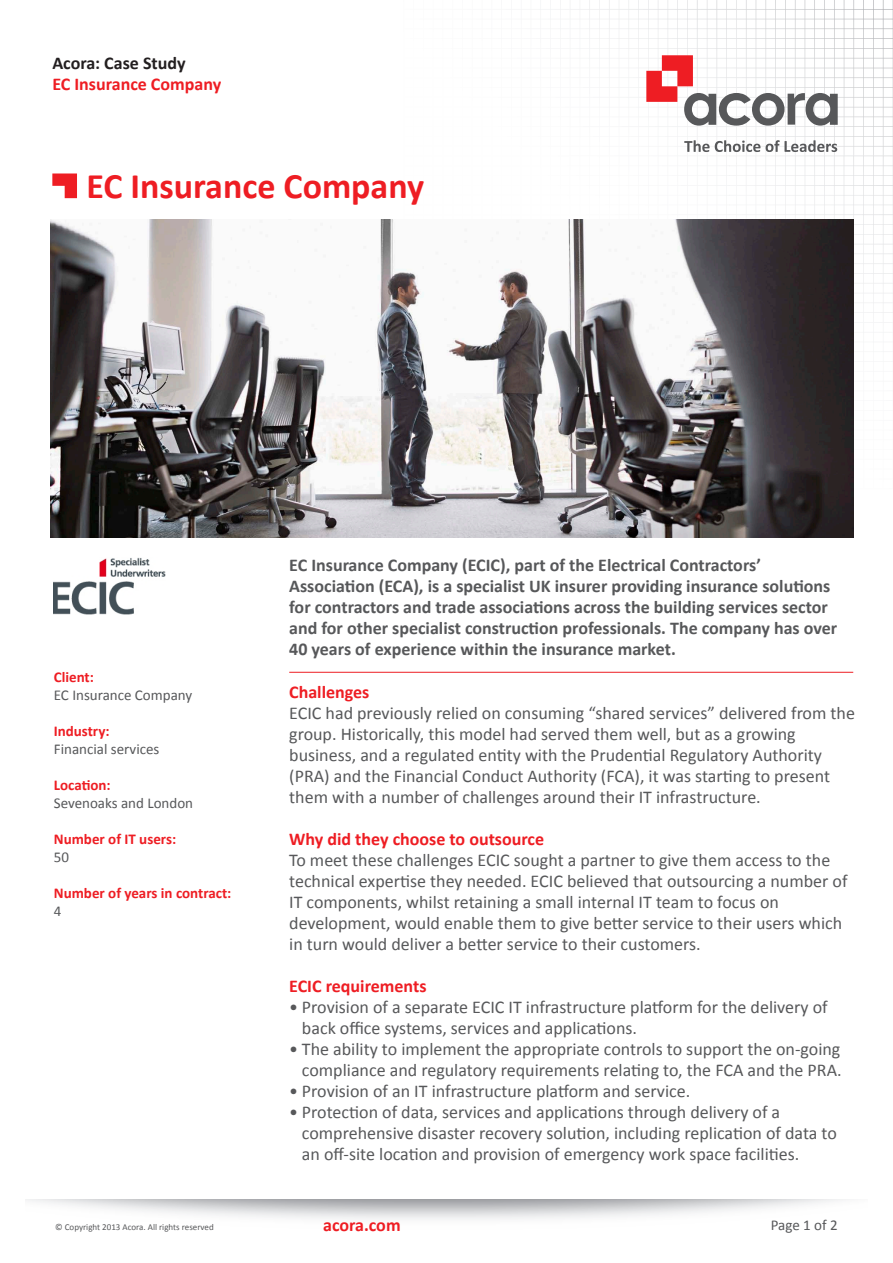
<style>
.page{position:relative;width:893px;height:1263px;background:#fff}
.page>*{position:absolute;margin:0;border:0;box-sizing:border-box;transform-origin:0 0}
.t1{font:700 36px "Calibri";color:#ee1d23}
.t2{font:18px/21px "Calibri";color:#57585a}
.t3{font:700 18px/21px "Calibri";color:#57585a}
.t4{font:700 18px/21px "Calibri";color:#ee1d23}
.t5{font:700 15px "Calibri";color:#ee1d23}
.t6{font:15px "Calibri";color:#57585a}
.t7{font:9px "Calibri";color:#57585a}
.s1{color:#231f20}
</style>
<div class="page">
<img style="left:737px;top:0;width:156px;height:156px">
<img style="left:716px;top:156px;width:177px;height:167px">
<img style="left:729px;top:163px;width:23px;height:56px">
<img style="left:853px;top:323px;width:31px;height:166px">
<img style="left:570px;top:0;width:167px;height:156px">
<svg style="left:684px;top:140px;width:76px;height:12px"></svg>
<svg style="left:766px;top:140px;width:71px;height:12px"></svg>
<svg style="left:646px;top:55px;width:192px;height:71px"></svg>
<svg style="left:52px;top:173px;width:25px;height:25px"></svg>
<hr style="left:289px;top:672px;width:564px;height:1px;background:#ee1d23">
<img style="left:54px;top:557px;width:111px;height:57px">
<img style="left:51px;top:219px;width:802px;height:319px">
<p class="t4" style="left:52px;top:52px;width:170px"><span class="s1">Acora: Case Study<br></span>EC Insurance Company</p>
<p class="t1" style="left:86px;top:163px;width:339px">EC Insurance Company</p>
<p class="t5" style="left:54px;top:668px;width:42px">Client:</p>
<p class="t6" style="left:54px;top:686px;width:140px">EC Insurance Company</p>
<p class="t5" style="left:54px;top:722px;width:57px">Industry:</p>
<p class="t6" style="left:54px;top:740px;width:107px">Financial services</p>
<p class="t5" style="left:54px;top:776px;width:58px">Location:</p>
<p class="t6" style="left:54px;top:794px;width:141px">Sevenoaks and London</p>
<p class="t5" style="left:54px;top:830px;width:124px">Number of IT users:</p>
<p class="t6" style="left:54px;top:848px;width:17px">50</p>
<p class="t5" style="left:54px;top:884px;width:179px">Number of years in contract:</p>
<p class="t6" style="left:54px;top:902px;width:9px">4</p>
<p class="t3" style="left:289px;top:554px;width:549px">EC Insurance Company (ECIC), part of the Electrical Contractors’ Association (ECA), is a specialist UK insurer providing insurance solutions for contractors and trade associations across the building services sector and for other specialist construction professionals. The company has over 40 years of experience within the insurance market.</p>
<p class="t4" style="left:289px;top:682px;width:82px">Challenges</p>
<p class="t2" style="left:289px;top:703px;width:567px">ECIC had previously relied on consuming “shared services” delivered from the group. Historically, this model had served them well, but as a growing business, and a regulated entity with the Prudential Regulatory Authority (PRA) and the Financial Conduct Authority (FCA), it was starting to present them with a number of challenges around their IT infrastructure.</p>
<p class="t4" style="left:289px;top:829px;width:256px">Why did they choose to outsource</p>
<p class="t2" style="left:289px;top:850px;width:560px">To meet these challenges ECIC sought a partner to give them access to the technical expertise they needed. ECIC believed that outsourcing a number of IT components, whilst retaining a small internal IT team to focus on development, would enable them to give better service to their users which in turn would deliver a better service to their customers.</p>
<p class="t4" style="left:289px;top:976px;width:139px">ECIC requirements</p>
<p class="t2" style="left:302px;top:997px;width:527px;text-indent:-13px">• Provision of a separate ECIC IT infrastructure platform for the delivery of back office systems, services and applications.</p>
<p class="t2" style="left:289px;top:1039px;width:554px;text-align:right">• The ability to implement the appropriate controls to support the on-going compliance and regulatory requirements relating to, the FCA and the PRA.</p>
<p class="t2" style="left:289px;top:1081px;width:403px">• Provision of an IT infrastructure platform and service.</p>
<p class="t2" style="left:302px;top:1102px;width:536px;text-indent:-13px">• Protection of data, services and applications through delivery of a comprehensive disaster recovery solution, including replication of data to an off-site location and provision of emergency work space facilities.</p>
<p class="t7" style="left:55px;top:1222px;width:160px">© Copyright 2013 Acora. All rights reserved</p>
<p class="t4" style="left:323px;top:1214px;width:79px">acora.com</p>
<p class="t6" style="left:771px;top:1215px;width:68px">Page 1 of 2</p>
</div>
